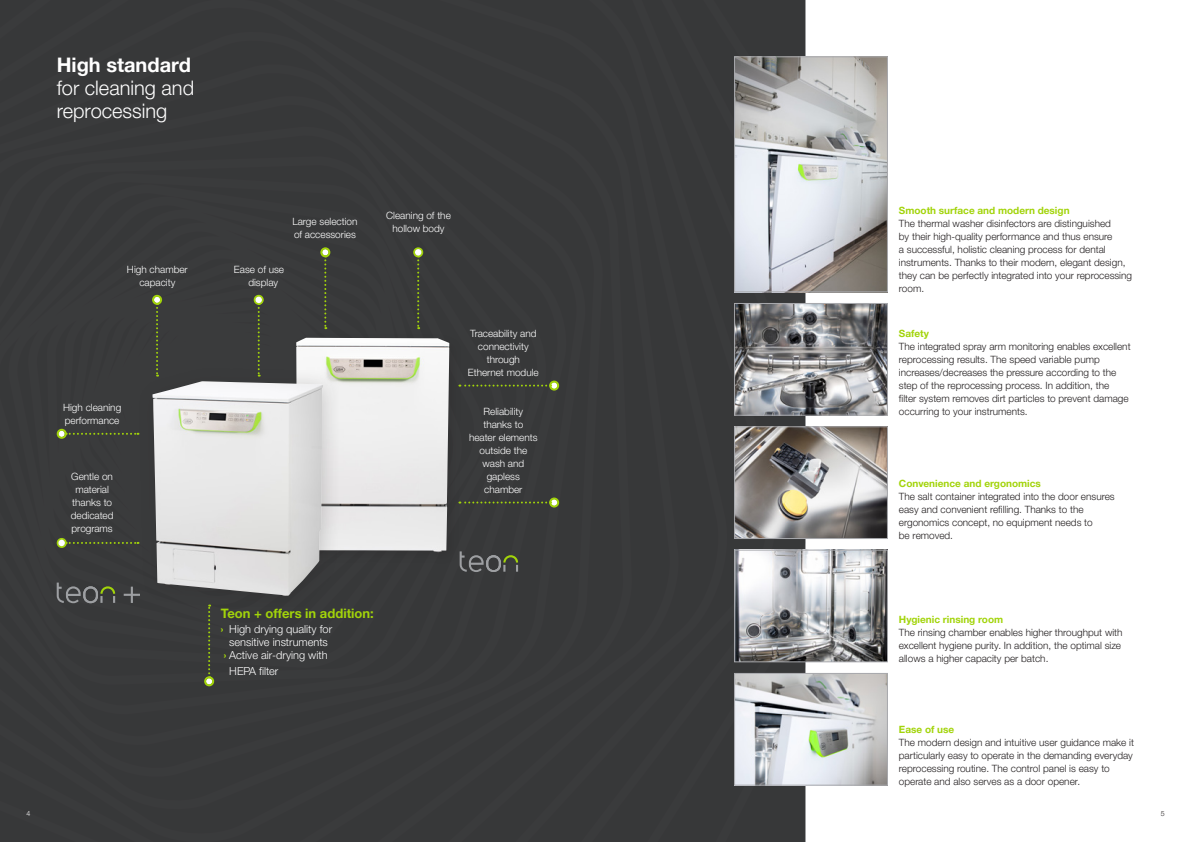
<style>
.page{position:relative;width:1191px;height:842px;background:#fff}
.page>*{position:absolute;margin:0;border:0;box-sizing:border-box;transform-origin:0 0}
.t1{font:20px/23px "Helvetica Neue World 45 Lt";color:#fff}
.t2{font:700 20px "Helvetica Neue World 75";color:#fff}
.t3{font:700 13px "Helvetica Neue World 75";color:#a2d40a}
.t4{font:11px/13px "Helvetica Neue World 45 Lt";color:#fff;text-align:center}
.t5{font:10px/13px "Helvetica Neue World 45 Lt";color:#231f20}
.t6{font:10px/13px "Helvetica Neue World 45 Lt";color:#fff;text-align:center}
.t7{font:700 10px "Helvetica Neue World 75";color:#a2d40a}
.t8{font:7px "Helvetica Neue World 45 Lt";color:#fff}
.t9{font:7px "Helvetica Neue World 45 Lt";color:#231f20}
.s1{font-family:"Helvetica Neue World 75";font-weight:700;color:#a2d40a}
</style>
<div class="page">
<div style="left:0;top:0;width:805px;height:842px;background:#373839"></div>
<img style="left:736px;top:59px;width:149px;height:231px">
<div style="left:734px;top:57px;width:153px;height:235px;border:1px solid #a8a9ad"></div>
<img style="left:736px;top:305px;width:149px;height:108px">
<div style="left:734px;top:303px;width:153px;height:112px;border:1px solid #a8a9ad"></div>
<img style="left:736px;top:429px;width:149px;height:108px">
<div style="left:734px;top:427px;width:153px;height:112px;border:1px solid #a8a9ad"></div>
<img style="left:736px;top:552px;width:149px;height:108px">
<div style="left:734px;top:550px;width:153px;height:112px;border:1px solid #a8a9ad"></div>
<img style="left:736px;top:675px;width:149px;height:108px">
<div style="left:734px;top:673px;width:153px;height:112px;border:1px solid #a8a9ad"></div>
<div style="left:291px;top:332px;width:172px;height:233px;background:#373839"></div>
<img style="left:296px;top:338px;width:153px;height:214px">
<div style="left:136px;top:364px;width:203px;height:243px;background:#231f20;opacity:.2"></div>
<img style="left:152px;top:381px;width:171px;height:215px">
<div style="left:58px;top:430px;width:7px;height:7px;background:#fff;border-radius:50%"></div>
<svg style="left:67px;top:433px;width:71px;height:2px"></svg>
<div style="left:57px;top:429px;width:10px;height:10px;border:2px solid #a2d40a;border-radius:50%"></div>
<div style="left:206px;top:678px;width:6px;height:7px;background:#fff;border-radius:50%"></div>
<svg style="left:208px;top:604px;width:2px;height:72px"></svg>
<div style="left:204px;top:676px;width:10px;height:10px;border:2px solid #a2d40a;border-radius:50%"></div>
<svg style="left:258px;top:305px;width:2px;height:72px"></svg>
<div style="left:254px;top:295px;width:10px;height:10px;border:2px solid #a2d40a;border-radius:50%"></div>
<div style="left:255px;top:297px;width:7px;height:6px;background:#fff;border-radius:50%"></div>
<svg style="left:417px;top:257px;width:2px;height:72px"></svg>
<div style="left:413px;top:247px;width:10px;height:10px;border:2px solid #a2d40a;border-radius:50%"></div>
<div style="left:415px;top:249px;width:6px;height:7px;background:#fff;border-radius:50%"></div>
<div style="left:322px;top:249px;width:6px;height:7px;background:#fff;border-radius:50%"></div>
<svg style="left:324px;top:257px;width:2px;height:72px"></svg>
<div style="left:320px;top:247px;width:10px;height:10px;border:2px solid #a2d40a;border-radius:50%"></div>
<div style="left:551px;top:499px;width:6px;height:7px;background:#fff;border-radius:50%"></div>
<svg style="left:459px;top:501px;width:90px;height:2px"></svg>
<div style="left:549px;top:497px;width:10px;height:10px;border:2px solid #a2d40a;border-radius:50%"></div>
<div style="left:551px;top:382px;width:6px;height:7px;background:#fff;border-radius:50%"></div>
<svg style="left:459px;top:385px;width:90px;height:2px"></svg>
<div style="left:549px;top:381px;width:10px;height:10px;border:2px solid #a2d40a;border-radius:50%"></div>
<svg style="left:154px;top:298px;width:6px;height:79px"></svg>
<div style="left:152px;top:295px;width:10px;height:10px;border:2px solid #a2d40a;border-radius:50%"></div>
<svg style="left:67px;top:542px;width:71px;height:2px"></svg>
<div style="left:57px;top:538px;width:10px;height:10px;border:2px solid #a2d40a;border-radius:50%"></div>
<div style="left:58px;top:540px;width:7px;height:6px;background:#fff;border-radius:50%"></div>
<svg style="left:124px;top:587px;width:16px;height:16px"></svg>
<svg style="left:57px;top:583px;width:58px;height:20px"></svg>
<svg style="left:459px;top:551px;width:59px;height:21px"></svg>
<h1 class="t2" style="left:57px;top:53px;width:136px">High standard</h1>
<h1 class="t1" style="left:57px;top:77px;width:139px">for cleaning and reprocessing</h1>
<p class="t6" style="left:127px;top:263px;width:62px">High chamber capacity</p>
<p class="t6" style="left:63px;top:401px;width:60px;text-align:left">High cleaning performance</p>
<p class="t6" style="left:71px;top:470px;width:44px">Gentle on material thanks to dedicated programs</p>
<p class="t6" style="left:292px;top:215px;width:67px;text-align:left">Large selection of accessories</p>
<p class="t6" style="left:386px;top:209px;width:66px">Cleaning of the hollow body</p>
<p class="t6" style="left:248px;top:263px;width:37px;text-align:left;text-indent:-14px">Ease of use display</p>
<p class="t6" style="left:468px;top:327px;width:72px">Traceability and connectivity through<br>Ethernet module</p>
<p class="t6" style="left:469px;top:405px;width:70px">Reliability thanks to heater elements outside the wash and gapless chamber</p>
<h2 class="t3" style="left:221px;top:605px;width:155px">Teon + offers in addition:</h2>
<p class="t4" style="left:221px;top:623px;width:113px"><span class="s1">›</span> High drying quality for sensitive instruments<br><span class="s1">›</span> Active air-drying with</p>
<p class="t4" style="left:229px;top:665px;width:51px">HEPA filter</p>
<p class="t7" style="left:899px;top:205px;width:172px">Smooth surface and modern design</p>
<p class="t5" style="left:899px;top:217px;width:235px">The thermal washer disinfectors are distinguished<br>by their high-quality performance and thus ensure<br>a successful, holistic cleaning process for dental instruments. Thanks to their modern, elegant design, they can be perfectly integrated into your reprocessing room.</p>
<p class="t7" style="left:899px;top:328px;width:32px">Safety</p>
<p class="t5" style="left:899px;top:340px;width:233px">The integrated spray arm monitoring enables excellent reprocessing results. The speed variable pump increases/decreases the pressure according to the step of the reprocessing process. In addition, the<br>filter system removes dirt particles to prevent damage occurring to your instruments.</p>
<p class="t7" style="left:899px;top:477px;width:143px">Convenience and ergonomics</p>
<p class="t5" style="left:899px;top:490px;width:217px">The salt container integrated into the door ensures easy and convenient refilling. Thanks to the ergonomics concept, no equipment needs to<br>be removed.</p>
<p class="t7" style="left:899px;top:614px;width:106px">Hygienic rinsing room</p>
<p class="t5" style="left:899px;top:626px;width:225px">The rinsing chamber enables higher throughput with excellent hygiene purity. In addition, the optimal size allows a higher capacity per batch.</p>
<p class="t7" style="left:899px;top:724px;width:57px">Ease of use</p>
<p class="t5" style="left:899px;top:736px;width:236px">The modern design and intuitive user guidance make it particularly easy to operate in the demanding everyday reprocessing routine. The control panel is easy to operate and also serves as a door opener.</p>
<p class="t8" style="left:26px;top:810px;width:5px">4</p>
<p class="t9" style="left:1160px;top:810px;width:5px">5</p>
</div>
